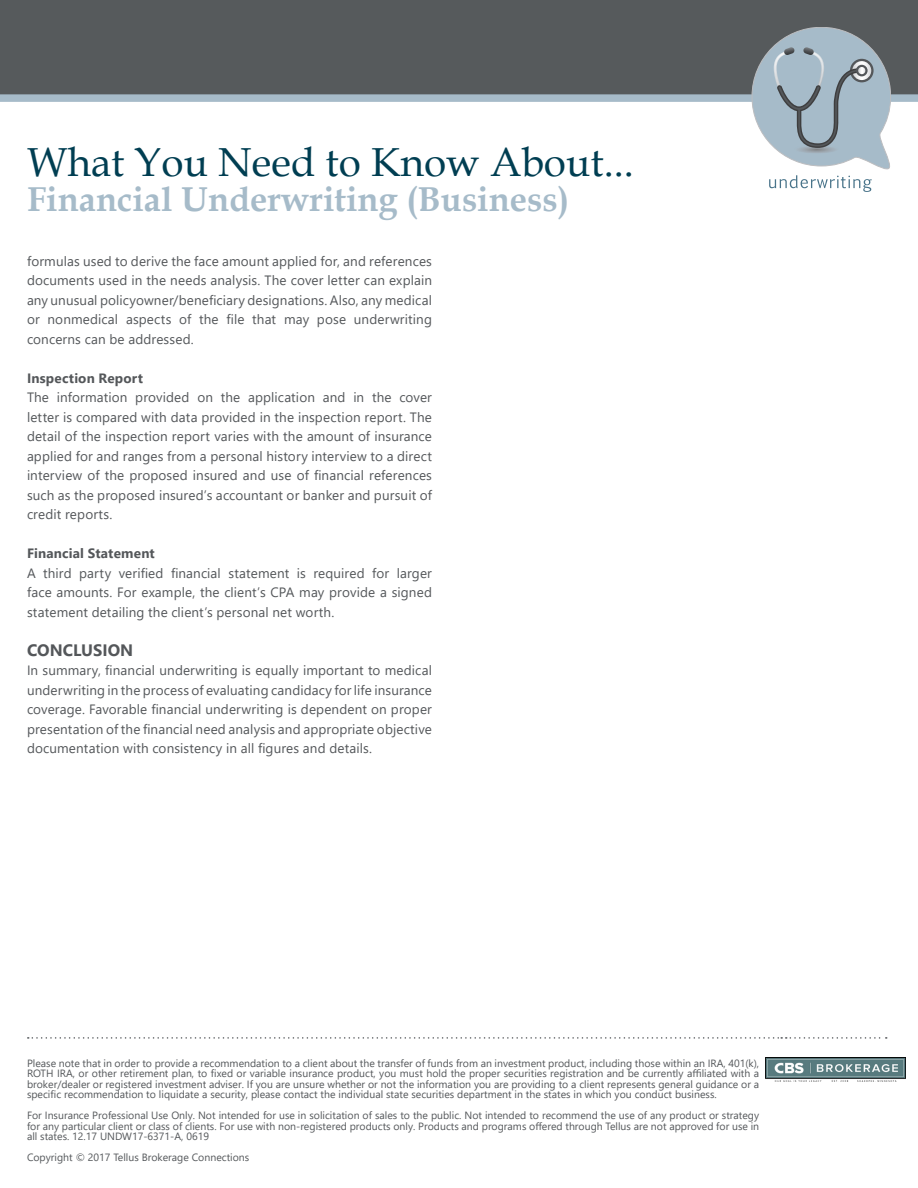
<style>
.page{position:relative;width:918px;height:1188px;background:#fff}
.page>*{position:absolute;margin:0;border:0;box-sizing:border-box;transform-origin:0 0}
.t1{font:40.5px "Book Antiqua";color:#003e52}
.t2{font:700 34.5px "Book Antiqua";color:#a6bbc9}
.t3{font:700 16.5px "Segoe UI";color:#54575a}
.t4{font:13.5px/19.5px "Segoe UI";letter-spacing:.01em;color:#54575a;text-align:justify}
.t5{font:700 13.5px "Segoe UI";letter-spacing:.015em;color:#54575a}
.t6{font:10.5px/10.5px "Segoe UI";color:#54575a;text-align:justify}
</style>
<div class="page">
<div style="left:0;top:0;width:918px;height:98px;background:#565a5c"></div>
<div style="left:0;top:94px;width:918px;height:8px;background:#a6bbc9"></div>
<img style="left:766px;top:1057px;width:139px;height:25px">
<svg style="left:28px;top:1037px;width:859px;height:2px"></svg>
<svg style="left:752px;top:27px;width:139px;height:165px"></svg>
<h1 class="t1" style="left:27px;top:134px;width:609px">What You Need to Know About...</h1>
<h2 class="t2" style="left:27px;top:176px;width:544px">Financial Underwriting (Business)</h2>
<p class="t4" style="left:27px;top:250px;width:407px">formulas used to derive the face amount applied for, and references documents used in the needs analysis. The cover letter can explain any unusual policyowner/beneficiary designations. Also, any medical or nonmedical aspects of the file that may pose underwriting concerns can be addressed.</p>
<p class="t5" style="left:27px;top:365px;width:118px">Inspection Report</p>
<p class="t4" style="left:27px;top:387px;width:407px">The information provided on the application and in the cover letter is compared with data provided in the inspection report. The detail of the inspection report varies with the amount of insurance applied for and ranges from a personal history interview to a direct interview of the proposed insured and use of financial references such as the proposed insured’s accountant or banker and pursuit of credit reports.</p>
<p class="t5" style="left:27px;top:541px;width:129px">Financial Statement</p>
<p class="t4" style="left:27px;top:562px;width:407px">A third party verified financial statement is required for larger face amounts. For example, the client’s CPA may provide a signed statement detailing the client’s personal net worth.</p>
<p class="t3" style="left:27px;top:634px;width:108px">CONCLUSION</p>
<p class="t4" style="left:27px;top:660px;width:407px">In summary, financial underwriting is equally important to medical underwriting in the process of evaluating candidacy for life insurance coverage. Favorable financial underwriting is dependent on proper presentation of the financial need analysis and appropriate objective documentation with consistency in all figures and details.</p>
<p class="t6" style="left:27px;top:1057px;width:734px">Please note that in order to provide a recommendation to a client about the transfer of funds from an investment product, including those within an IRA, 401(k), ROTH IRA, or other retirement plan, to fixed or variable insurance product, you must hold the proper securities registration and be currently affiliated with a broker/dealer or registered investment adviser. If you are unsure whether or not the information you are providing to a client represents general guidance or a specific recommendation to liquidate a security, please contact the individual state securities department in the states in which you conduct business.</p>
<p class="t6" style="left:27px;top:1109px;width:734px">For Insurance Professional Use Only. Not intended for use in solicitation of sales to the public. Not intended to recommend the use of any product or strategy for any particular client or class of clients. For use with non-registered products only. Products and programs offered through Tellus are not approved for use in all states. 12.17 UNDW17-6371-A, 0619</p>
<p class="t6" style="left:27px;top:1151px;width:224px">Copyright © 2017 Tellus Brokerage Connections</p>
</div>
